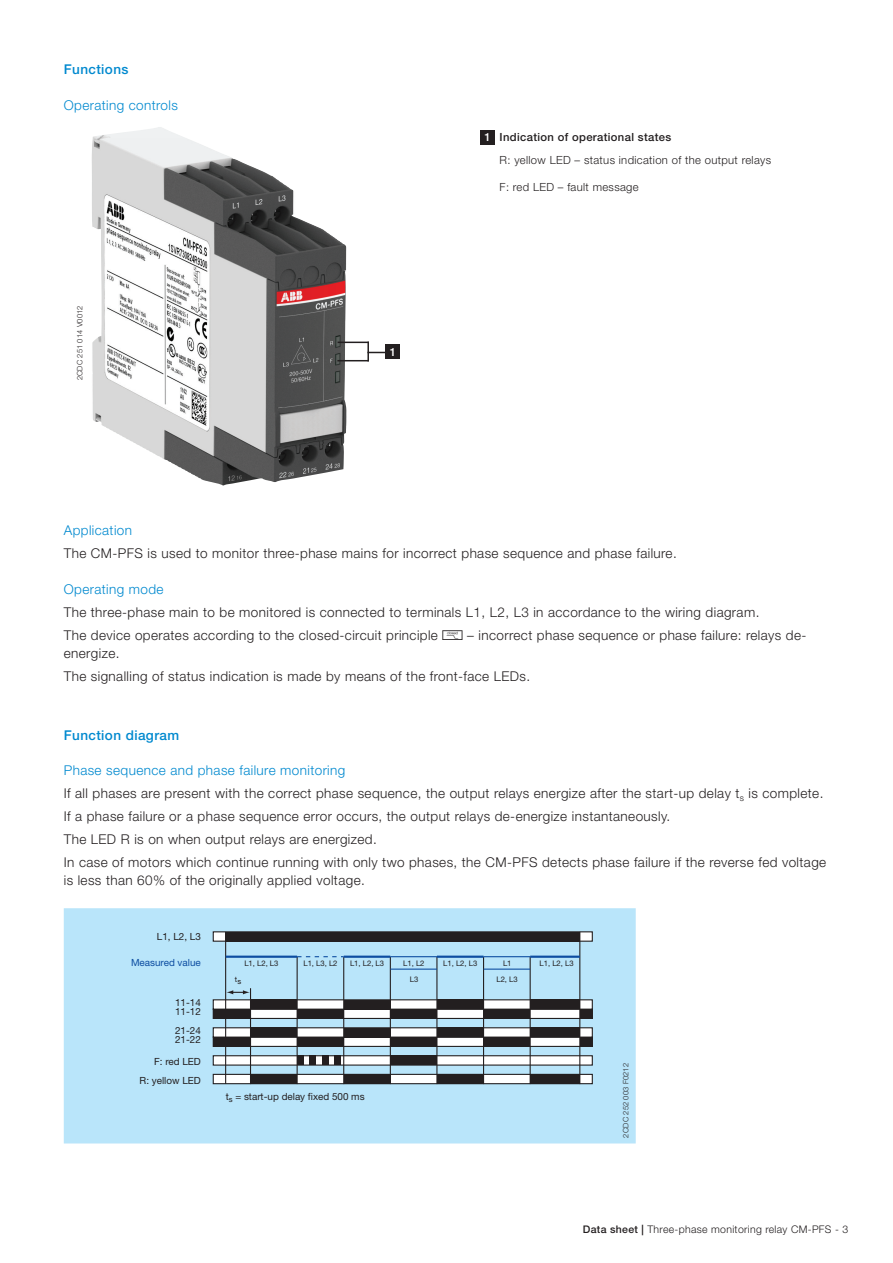
<style>
.page{position:relative;width:893px;height:1263px;background:#fff}
.page>*{position:absolute;margin:0;border:0;box-sizing:border-box;transform-origin:0 0}
.t1{font:300 13.5px/22.8px "Helvetica Neue LT";letter-spacing:.03em;color:#231f20}
.t2{font:300 13.5px "Helvetica Neue LT";letter-spacing:.03em;color:#0089cf}
.t3{font:500 13.5px "Helvetica Neue LT";letter-spacing:.03em;color:#0089cf}
.t4{font:300 11.25px/22.8px "Helvetica Neue LT";letter-spacing:.03em;color:#231f20}
.t5{font:500 11.25px "Helvetica Neue LT Std";color:#fff}
.t6{font:300 10.5px "Helvetica Neue LT";letter-spacing:.03em;color:#231f20}
.t7{font:9.9px/19px "Helvetica Neue LT";color:#231f20;text-align:right}
.t8{font:9.9px "Helvetica Neue LT";color:#0d4da1}
.t9{font:7.65px "Helvetica Neue LT";color:#231f20}
.t10{font:300 7.5px "Helvetica Neue LT";letter-spacing:.02em;color:#231f20}
.s1{font-family:"Helvetica Neue LT Std";font-weight:500;color:#fff}
.s2{font-weight:500}
.s3{color:#0089cf}
</style>
<div class="page">
<img style="left:92px;top:127px;width:255px;height:358px">
<div style="left:480px;top:130px;width:15px;height:15px;background:#231f20"></div>
<div style="left:64px;top:908px;width:572px;height:235px;background:#b9e5fa"></div>
<div style="left:213px;top:1036px;width:380px;height:11px;background:#fff;border:1px solid #231f20"></div>
<div style="left:213px;top:1027px;width:380px;height:11px;background:#fff;border:1px solid #231f20"></div>
<div style="left:297px;top:1037px;width:47px;height:9px;background:#231f20"></div>
<div style="left:213px;top:1037px;width:38px;height:9px;background:#231f20"></div>
<div style="left:251px;top:1028px;width:46px;height:9px;background:#231f20"></div>
<div style="left:580px;top:1037px;width:12px;height:9px;background:#231f20"></div>
<div style="left:390px;top:1037px;width:47px;height:9px;background:#231f20"></div>
<div style="left:344px;top:1028px;width:46px;height:9px;background:#231f20"></div>
<div style="left:484px;top:1037px;width:46px;height:10px;background:#231f20"></div>
<div style="left:437px;top:1028px;width:47px;height:9px;background:#231f20"></div>
<div style="left:530px;top:1028px;width:50px;height:9px;background:#231f20"></div>
<div style="left:213px;top:1008px;width:380px;height:11px;background:#fff;border:1px solid #231f20"></div>
<div style="left:213px;top:931px;width:380px;height:11px;background:#fff;border:1px solid #231f20"></div>
<div style="left:213px;top:999px;width:380px;height:11px;background:#fff;border:1px solid #231f20"></div>
<div style="left:226px;top:932px;width:354px;height:9px;background:#231f20"></div>
<div style="left:213px;top:1055px;width:380px;height:10px;background:#fff;border:1px solid #231f20"></div>
<div style="left:213px;top:1074px;width:380px;height:10px;background:#fff;border:1px solid #231f20"></div>
<hr style="left:225px;top:932px;width:1px;height:152px;background:#231f20">
<hr style="left:297px;top:957px;width:1px;height:127px;background:#231f20">
<hr style="left:579px;top:932px;width:1px;height:152px;background:#231f20">
<div style="left:390px;top:1056px;width:47px;height:9px;background:#231f20"></div>
<div style="left:297px;top:1009px;width:47px;height:9px;background:#231f20"></div>
<div style="left:344px;top:1074px;width:46px;height:10px;background:#231f20"></div>
<div style="left:213px;top:1009px;width:38px;height:9px;background:#231f20"></div>
<div style="left:251px;top:1000px;width:46px;height:9px;background:#231f20"></div>
<div style="left:251px;top:1074px;width:46px;height:10px;background:#231f20"></div>
<div style="left:580px;top:1009px;width:12px;height:9px;background:#231f20"></div>
<hr style="left:226px;top:955px;width:71px;height:3px;background:#0d4da1">
<hr style="left:343px;top:957px;width:1px;height:127px;background:#231f20">
<hr style="left:390px;top:957px;width:1px;height:127px;background:#231f20">
<hr style="left:483px;top:957px;width:1px;height:127px;background:#231f20">
<hr style="left:530px;top:957px;width:1px;height:127px;background:#231f20">
<hr style="left:436px;top:957px;width:1px;height:127px;background:#231f20">
<hr style="left:390px;top:968px;width:47px;height:2px;background:#0d4da1">
<hr style="left:484px;top:968px;width:46px;height:2px;background:#0d4da1">
<div style="left:390px;top:1009px;width:47px;height:9px;background:#231f20"></div>
<div style="left:344px;top:1000px;width:46px;height:9px;background:#231f20"></div>
<div style="left:484px;top:1009px;width:46px;height:10px;background:#231f20"></div>
<div style="left:437px;top:1000px;width:47px;height:9px;background:#231f20"></div>
<div style="left:530px;top:1000px;width:50px;height:9px;background:#231f20"></div>
<div style="left:297px;top:1056px;width:6px;height:9px;background:#231f20"></div>
<div style="left:310px;top:1056px;width:6px;height:9px;background:#231f20"></div>
<div style="left:322px;top:1056px;width:6px;height:9px;background:#231f20"></div>
<div style="left:334px;top:1056px;width:7px;height:9px;background:#231f20"></div>
<div style="left:437px;top:1074px;width:47px;height:10px;background:#231f20"></div>
<div style="left:530px;top:1074px;width:50px;height:10px;background:#231f20"></div>
<hr style="left:250px;top:988px;width:1px;height:96px;background:#231f20">
<svg style="left:226px;top:990px;width:24px;height:4px"></svg>
<svg style="left:297px;top:956px;width:47px;height:1px"></svg>
<hr style="left:390px;top:956px;width:47px;height:1px;background:#0d4da1">
<hr style="left:484px;top:956px;width:46px;height:1px;background:#0d4da1">
<hr style="left:344px;top:955px;width:46px;height:3px;background:#0d4da1">
<hr style="left:437px;top:955px;width:47px;height:3px;background:#0d4da1">
<hr style="left:530px;top:955px;width:50px;height:3px;background:#0d4da1">
<div style="left:386px;top:344px;width:14px;height:15px;background:#231f20"></div>
<hr style="left:338px;top:342px;width:31px;height:1px;background:#231f20">
<hr style="left:337px;top:360px;width:32px;height:1px;background:#231f20">
<svg style="left:367px;top:343px;width:19px;height:17px"></svg>
<p class="t3" style="left:64px;top:61px;width:66px">Functions</p>
<p class="t2" style="left:64px;top:97px;width:116px">Operating controls</p>
<p class="t10" style="left:75px;top:380px;width:76px;rotate:-90deg">2CDC 251 014 V0012</p>
<p class="t5" style="left:390px;top:345px;width:8px">1</p>
<p class="t4" style="left:500px;top:126px;width:273px;text-indent:-15px"><span class="s1">1</span> <span class="s2">Indication of operational states<br></span>R: yellow LED – status indication of the output relays</p>
<p class="t4" style="left:500px;top:176px;width:141px">F: red LED – fault message</p>
<p class="t2" style="left:64px;top:522px;width:70px">Application</p>
<p class="t1" style="left:64px;top:542px;width:614px">The CM-PFS is used to monitor three-phase mains for incorrect phase sequence and phase failure.</p>
<p class="t2" style="left:64px;top:581px;width:101px">Operating mode</p>
<p class="t1" style="left:64px;top:600px;width:697px">The three-phase main to be monitored is connected to terminals L1, L2, L3 in accordance to the wiring diagram.<br>The device operates according to the closed-circuit principle</p>
<p class="t1" style="left:467px;top:623px;width:341px">– incorrect phase sequence or phase failure: relays de-</p>
<p class="t1" style="left:64px;top:642px;width:468px">energize.<br>The signalling of status indication is made by means of the front-face LEDs.</p>
<p class="t3" style="left:64px;top:727px;width:117px">Function diagram</p>
<p class="t1" style="left:64px;top:759px;width:764px"><span class="s3">Phase sequence and phase failure monitoring<br></span>If all phases are present with the correct phase sequence, the output relays energize after the start-up delay t<sub>s</sub> is complete.<br>If a phase failure or a phase sequence error occurs, the output relays de-energize instantaneously.<br>The LED R is on when output relays are energized.<br>In case of motors which continue running with only two phases, the CM-PFS detects phase failure if the reverse fed voltage</p>
<p class="t1" style="left:64px;top:869px;width:303px">is less than 60% of the originally applied voltage.</p>
<p class="t7" style="left:157px;top:926px;width:45px">L1, L2, L3</p>
<p class="t8" style="left:131px;top:956px;width:71px">Measured value</p>
<p class="t7" style="left:175px;top:993px;width:27px">11-14</p>
<p class="t7" style="left:175px;top:1002px;width:27px">11-12</p>
<p class="t7" style="left:175px;top:1021px;width:27px">21-24</p>
<p class="t7" style="left:175px;top:1030px;width:27px">21-22</p>
<p class="t7" style="left:140px;top:1052px;width:63px">F: red LED<br>R: yellow LED</p>
<p class="t9" style="left:244px;top:959px;width:36px">L1, L2, L3</p>
<p class="t9" style="left:303px;top:959px;width:36px">L1, L3, L2</p>
<p class="t9" style="left:350px;top:959px;width:36px">L1, L2, L3</p>
<p class="t9" style="left:403px;top:959px;width:23px">L1, L2</p>
<p class="t9" style="left:443px;top:959px;width:36px">L1, L2, L3</p>
<p class="t9" style="left:503px;top:959px;width:10px">L1</p>
<p class="t9" style="left:539px;top:959px;width:36px">L1, L2, L3</p>
<p class="t9" style="left:235px;top:974px;width:4px">t</p>
<p class="t9" style="left:410px;top:974px;width:10px">L3</p>
<p class="t9" style="left:496px;top:974px;width:23px">L2, L3</p>
<p class="t9" style="left:237px;top:976px;width:5px">s</p>
<p class="t7" style="left:226px;top:1086px;width:140px">t<sub>s</sub> = start-up delay fixed 500 ms</p>
<p class="t10" style="left:621px;top:1137px;width:76px;rotate:-90deg">2CDC 252 003 F0212</p>
<p class="t6" style="left:583px;top:1223px;width:267px"><span class="s2">Data sheet |</span> Three-phase monitoring relay CM-PFS - 3</p>
</div>
